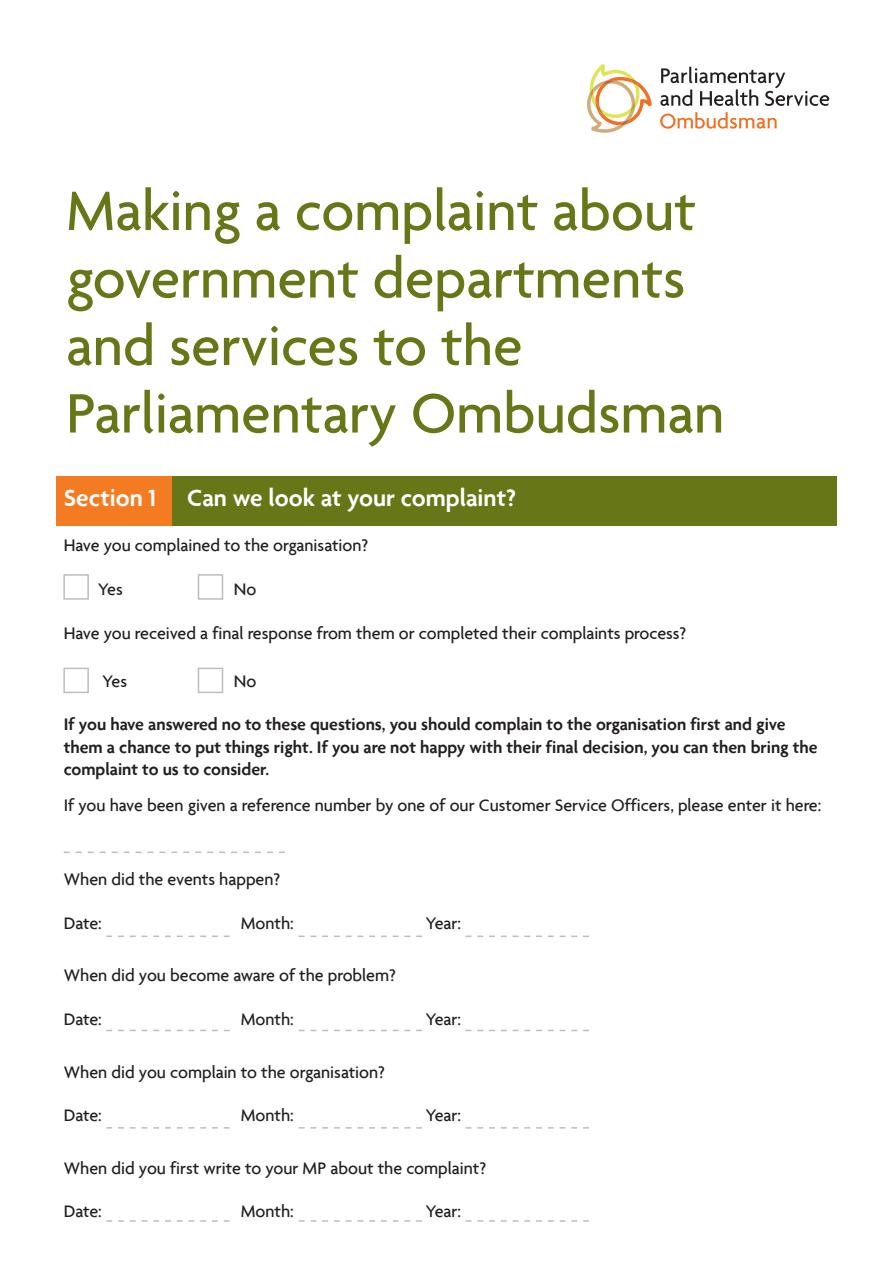
<style>
.page{position:relative;width:893px;height:1263px;background:#fff}
.page>*{position:absolute;margin:0;border:0;box-sizing:border-box;transform-origin:0 0}
.Form_title{font:500 60px/67.5px "Agenda";color:#677717}
.Heading_1{font:600 25.5px "Agenda";color:#fff}
.Form_text{font:500 18px "Agenda";color:#231f20}
.Form_text_bold{font:600 18px/22.5px "Agenda";color:#231f20}
.Heading_1-2{font:500 18px "Agenda";color:#231f20}
</style>
<div class="page">
<svg style="left:660px;top:67px;width:169px;height:39px"></svg>
<svg style="left:660px;top:112px;width:117px;height:17px"></svg>
<svg style="left:587px;top:64px;width:65px;height:69px"></svg>
<div style="left:56px;top:476px;width:781px;height:50px;background:#677717"></div>
<div style="left:56px;top:476px;width:115px;height:50px;background:#f47b21"></div>
<div style="left:63px;top:574px;width:26px;height:26px;border:2px solid #bcbdc0"></div>
<div style="left:63px;top:668px;width:26px;height:25px;border:2px solid #bcbdc0"></div>
<div style="left:198px;top:574px;width:25px;height:26px;border:2px solid #bcbdc0"></div>
<div style="left:198px;top:668px;width:25px;height:25px;border:2px solid #bcbdc0"></div>
<svg style="left:106px;top:935px;width:124px;height:2px"></svg>
<svg style="left:106px;top:1030px;width:124px;height:1px"></svg>
<svg style="left:106px;top:1127px;width:124px;height:1px"></svg>
<svg style="left:106px;top:1220px;width:124px;height:2px"></svg>
<svg style="left:299px;top:935px;width:123px;height:2px"></svg>
<svg style="left:299px;top:1030px;width:123px;height:1px"></svg>
<svg style="left:299px;top:1127px;width:123px;height:1px"></svg>
<svg style="left:299px;top:1220px;width:123px;height:2px"></svg>
<svg style="left:466px;top:935px;width:123px;height:2px"></svg>
<svg style="left:466px;top:1030px;width:123px;height:1px"></svg>
<svg style="left:466px;top:1127px;width:123px;height:1px"></svg>
<svg style="left:466px;top:1220px;width:123px;height:2px"></svg>
<svg style="left:64px;top:851px;width:221px;height:2px"></svg>
<p class="Form_title" style="left:66px;top:175px;width:660px">Making a complaint about government departments and services to the<br>Parliamentary Ombudsman</p>
<p class="Heading_1" style="left:64px;top:482px;width:454px">Section 1 Can we look at your complaint?</p>
<p class="Heading_1-2" style="left:64px;top:534px;width:306px">Have you complained to the organisation?</p>
<p class="Form_text" style="left:98px;top:578px;width:26px">Yes</p>
<p class="Form_text" style="left:234px;top:578px;width:24px">No</p>
<p class="Form_text" style="left:64px;top:622px;width:624px">Have you received a final response from them or completed their complaints process?</p>
<p class="Form_text" style="left:102px;top:670px;width:26px">Yes</p>
<p class="Form_text" style="left:234px;top:670px;width:24px">No</p>
<p class="Form_text_bold" style="left:64px;top:713px;width:755px">If you have answered no to these questions, you should complain to the organisation first and give them a chance to put things right. If you are not happy with their final decision, you can then bring the complaint to us to consider.</p>
<p class="Form_text" style="left:64px;top:794px;width:759px">If you have been given a reference number by one of our Customer Service Officers, please enter it here:</p>
<p class="Form_text" style="left:64px;top:869px;width:218px">When did the events happen?</p>
<p class="Form_text" style="left:64px;top:912px;width:39px">Date:</p>
<p class="Form_text" style="left:241px;top:912px;width:55px">Month:</p>
<p class="Form_text" style="left:425px;top:912px;width:37px">Year:</p>
<p class="Form_text" style="left:64px;top:965px;width:334px">When did you become aware of the problem?</p>
<p class="Form_text" style="left:64px;top:1008px;width:39px">Date:</p>
<p class="Form_text" style="left:241px;top:1008px;width:55px">Month:</p>
<p class="Form_text" style="left:425px;top:1008px;width:37px">Year:</p>
<p class="Form_text" style="left:64px;top:1061px;width:323px">When did you complain to the organisation?</p>
<p class="Form_text" style="left:64px;top:1104px;width:39px">Date:</p>
<p class="Form_text" style="left:241px;top:1104px;width:55px">Month:</p>
<p class="Form_text" style="left:425px;top:1104px;width:37px">Year:</p>
<p class="Form_text" style="left:64px;top:1157px;width:424px">When did you first write to your MP about the complaint?</p>
<p class="Form_text" style="left:64px;top:1200px;width:39px">Date:</p>
<p class="Form_text" style="left:241px;top:1200px;width:55px">Month:</p>
<p class="Form_text" style="left:425px;top:1200px;width:37px">Year:</p>
</div>
